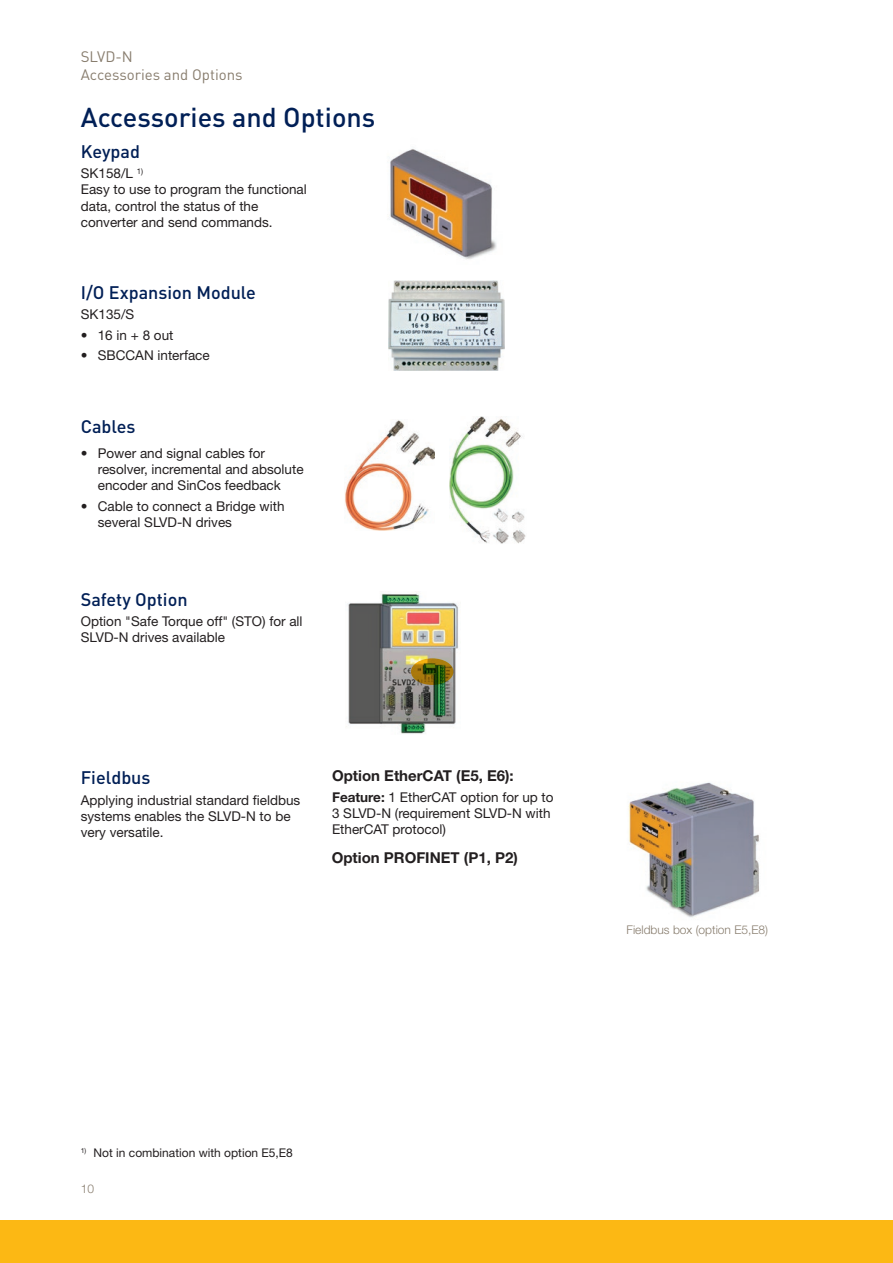
<style>
.page{position:relative;width:893px;height:1263px;background:#fff}
.page>*{position:absolute;margin:0;border:0;box-sizing:border-box;transform-origin:0 0}
.t1{font:500 27px "DINOT";color:#001f56}
.t2{font:500 18px "DINOT";color:#001f56}
.t3{font:700 15px "Helvetica Neue LT Std";color:#231f20}
.t4{font:15px/18px "DINOT";color:#887d6e}
.t5{font:13.5px/16.2px "Helvetica Neue LT Std";color:#231f20}
.t6{font:12px "Helvetica Neue LT Std";color:#231f20}
.t7{font:300 12px "Helvetica Neue LT Std";color:#887d6e}
.s1{font-weight:700}
</style>
<div class="page">
<div style="left:0;top:1220px;width:893px;height:43px;background:#fcb814"></div>
<img style="left:388px;top:281px;width:117px;height:89px">
<img style="left:390px;top:149px;width:107px;height:111px">
<img style="left:345px;top:420px;width:90px;height:110px">
<img style="left:449px;top:417px;width:77px;height:127px">
<img style="left:628px;top:782px;width:132px;height:136px">
<img style="left:347px;top:593px;width:112px;height:141px">
<svg style="left:411px;top:658px;width:42px;height:27px"></svg>
<p class="t4" style="left:81px;top:47px;width:163px">SLVD‑N<br>Accessories and Options</p>
<h1 class="t1" style="left:81px;top:99px;width:296px">Accessories and Options</h1>
<h2 class="t2" style="left:81px;top:139px;width:61px">Keypad</h2>
<p class="t5" style="left:81px;top:165px;width:228px">SK158/L <sup>1)<br></sup>Easy to use to program the functional data, control the status of the converter and send commands.</p>
<h2 class="t2" style="left:81px;top:280px;width:176px">I/O Expansion Module</h2>
<p class="t5" style="left:81px;top:306px;width:55px">SK135/S</p>
<p class="t5" style="left:81px;top:326px;width:94px">• 16 in + 8 out</p>
<p class="t5" style="left:81px;top:347px;width:130px">• SBCCAN interface</p>
<h2 class="t2" style="left:81px;top:414px;width:56px">Cables</h2>
<p class="t5" style="left:98px;top:445px;width:207px;text-indent:-17px">• Power and signal cables for resolver, incremental and absolute encoder and SinCos feedback</p>
<p class="t5" style="left:98px;top:497px;width:188px;text-indent:-17px">• Cable to connect a Bridge with several SLVD‑N drives</p>
<h2 class="t2" style="left:81px;top:587px;width:108px">Safety Option</h2>
<p class="t5" style="left:81px;top:613px;width:223px">Option "Safe Torque off" (STO) for all<br>SLVD‑N drives available</p>
<h2 class="t2" style="left:81px;top:766px;width:71px">Fieldbus</h2>
<p class="t5" style="left:81px;top:792px;width:221px">Applying industrial standard fieldbus systems enables the SLVD‑N to be very versatile.</p>
<p class="t3" style="left:332px;top:767px;width:183px">Option EtherCAT (E5, E6):</p>
<p class="t5" style="left:332px;top:789px;width:223px"><span class="s1">Feature:</span> 1 EtherCAT option for up to<br>3 SLVD‑N (requirement SLVD‑N with<br>EtherCAT protocol)</p>
<p class="t3" style="left:332px;top:848px;width:188px">Option PROFINET (P1, P2)</p>
<p class="t7" style="left:627px;top:922px;width:143px">Fieldbus box (option E5,E8)</p>
<p class="t6" style="left:81px;top:1145px;width:214px"><sup>1)</sup> Not in combination with option E5,E8</p>
<p class="t7" style="left:81px;top:1181px;width:15px">10</p>
</div>
